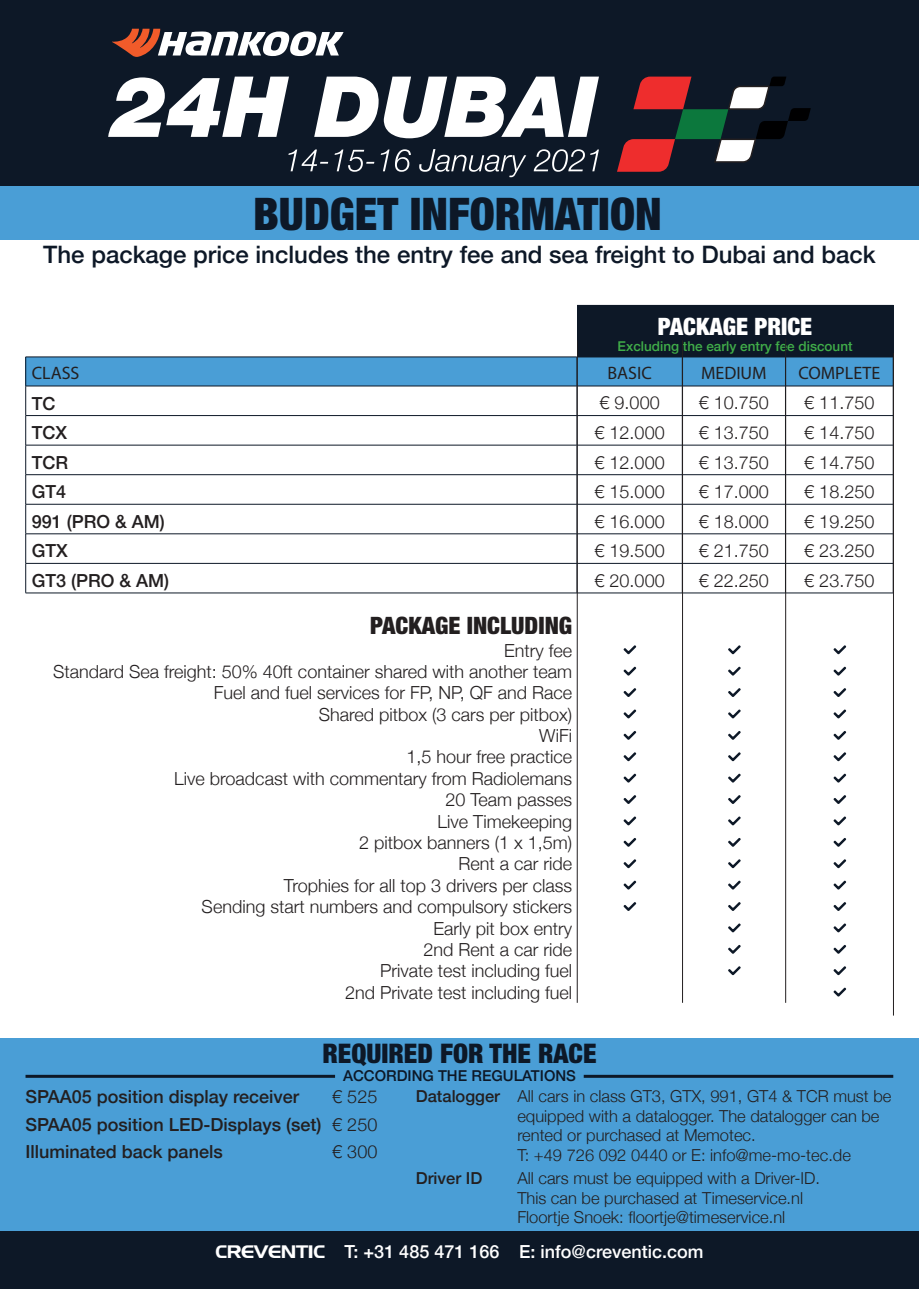
<style>
.page{position:relative;width:919px;height:1289px;background:#fff}
.page>*{position:absolute;margin:0;border:0;box-sizing:border-box;transform-origin:0 0}
.t1{font:900 condensed 45px "Helvetica Neue";color:#0d1827}
.t2{font:900 condensed 27px "Helvetica Neue";color:#0d1827}
.t3{font:500 24px "Helvetica Neue";color:#0d1827}
.t4{font:900 condensed 24px "Helvetica Neue";color:#231f20}
.t5{font:900 condensed 24px "Helvetica Neue";color:#fff}
.t6{font:300 18px "Helvetica Neue";color:#231f20}
.t7{font:500 18px "Helvetica Neue";color:#231f20}
.t8{font:500 18px "Helvetica Neue";color:#fff}
.t9{font:18px "Myriad Pro";color:#231f20}
.t10{font:300 16.5px/19.8px "Helvetica Neue";color:#231f20}
.t11{font:500 16.5px "Helvetica Neue";color:#231f20}
.t12{font:500 15px "Helvetica Neue";color:#0d1827}
.t13{font:500 13.5px "Helvetica Neue";color:#40ae49}
.s1{font-family:"Denmark";font-weight:400}
</style>
<div class="page">
<div style="left:0;top:0;width:918px;height:186px;background:#0d1827"></div>
<div style="left:0;top:1230px;width:918px;height:58px;background:#0d1827"></div>
<div style="left:0;top:186px;width:918px;height:54px;background:#4a9ed6"></div>
<svg style="left:108px;top:77px;width:181px;height:60px"></svg>
<svg style="left:314px;top:77px;width:285px;height:61px"></svg>
<svg style="left:288px;top:149px;width:40px;height:22px"></svg>
<svg style="left:334px;top:149px;width:40px;height:23px"></svg>
<svg style="left:380px;top:149px;width:9px;height:22px"></svg>
<svg style="left:395px;top:149px;width:16px;height:23px"></svg>
<svg style="left:419px;top:149px;width:107px;height:28px"></svg>
<svg style="left:533px;top:149px;width:66px;height:23px"></svg>
<svg style="left:617px;top:77px;width:193px;height:95px"></svg>
<svg style="left:112px;top:29px;width:231px;height:28px"></svg>
<div style="left:577px;top:305px;width:316px;height:52px;background:#0d1827"></div>
<div style="left:26px;top:357px;width:551px;height:29px;background:#4a9ed6"></div>
<hr style="left:682px;top:592px;width:103px;height:1px;background:#0d1827">
<hr style="left:26px;top:445px;width:550px;height:1px;background:#0d1827">
<hr style="left:26px;top:415px;width:551px;height:1px;background:#0d1827">
<hr style="left:26px;top:474px;width:551px;height:1px;background:#0d1827">
<hr style="left:26px;top:504px;width:551px;height:1px;background:#0d1827">
<hr style="left:26px;top:533px;width:551px;height:1px;background:#0d1827">
<hr style="left:26px;top:563px;width:551px;height:1px;background:#0d1827">
<hr style="left:26px;top:592px;width:551px;height:1px;background:#0d1827">
<hr style="left:577px;top:592px;width:105px;height:1px;background:#0d1827">
<hr style="left:785px;top:592px;width:108px;height:1px;background:#0d1827">
<svg style="left:25px;top:357px;width:1px;height:235px"></svg>
<svg style="left:576px;top:357px;width:317px;height:235px"></svg>
<hr style="left:26px;top:386px;width:551px;height:1px;background:#0d1827">
<hr style="left:682px;top:340px;width:1px;height:662px;background:#231f20">
<hr style="left:785px;top:338px;width:1px;height:664px;background:#231f20">
<hr style="left:893px;top:353px;width:1px;height:662px;background:#231f20">
<hr style="left:577px;top:340px;width:1px;height:662px;background:#231f20">
<div style="left:0;top:1038px;width:918px;height:192px;background:#4a9ed6"></div>
<svg style="left:623px;top:645px;width:13px;height:9px"></svg>
<svg style="left:728px;top:645px;width:12px;height:9px"></svg>
<svg style="left:833px;top:645px;width:13px;height:9px"></svg>
<svg style="left:623px;top:666px;width:13px;height:9px"></svg>
<svg style="left:728px;top:666px;width:12px;height:9px"></svg>
<svg style="left:833px;top:666px;width:13px;height:9px"></svg>
<svg style="left:623px;top:688px;width:13px;height:9px"></svg>
<svg style="left:728px;top:688px;width:12px;height:9px"></svg>
<svg style="left:833px;top:688px;width:13px;height:9px"></svg>
<svg style="left:623px;top:709px;width:13px;height:9px"></svg>
<svg style="left:728px;top:709px;width:12px;height:9px"></svg>
<svg style="left:833px;top:709px;width:13px;height:9px"></svg>
<svg style="left:623px;top:731px;width:13px;height:9px"></svg>
<svg style="left:728px;top:731px;width:12px;height:9px"></svg>
<svg style="left:833px;top:731px;width:13px;height:9px"></svg>
<svg style="left:623px;top:752px;width:13px;height:9px"></svg>
<svg style="left:728px;top:752px;width:12px;height:9px"></svg>
<svg style="left:833px;top:752px;width:13px;height:9px"></svg>
<svg style="left:623px;top:773px;width:13px;height:9px"></svg>
<svg style="left:728px;top:773px;width:12px;height:9px"></svg>
<svg style="left:833px;top:773px;width:13px;height:9px"></svg>
<svg style="left:623px;top:795px;width:13px;height:9px"></svg>
<svg style="left:728px;top:795px;width:12px;height:9px"></svg>
<svg style="left:833px;top:795px;width:13px;height:9px"></svg>
<svg style="left:623px;top:816px;width:13px;height:9px"></svg>
<svg style="left:728px;top:816px;width:12px;height:9px"></svg>
<svg style="left:833px;top:816px;width:13px;height:9px"></svg>
<svg style="left:623px;top:838px;width:13px;height:8px"></svg>
<svg style="left:728px;top:838px;width:12px;height:8px"></svg>
<svg style="left:833px;top:838px;width:13px;height:8px"></svg>
<svg style="left:833px;top:923px;width:13px;height:9px"></svg>
<svg style="left:623px;top:859px;width:13px;height:9px"></svg>
<svg style="left:728px;top:859px;width:12px;height:9px"></svg>
<svg style="left:728px;top:923px;width:12px;height:9px"></svg>
<svg style="left:833px;top:859px;width:13px;height:9px"></svg>
<svg style="left:833px;top:945px;width:13px;height:8px"></svg>
<svg style="left:623px;top:880px;width:13px;height:9px"></svg>
<svg style="left:728px;top:880px;width:12px;height:9px"></svg>
<svg style="left:728px;top:944px;width:12px;height:9px"></svg>
<svg style="left:833px;top:880px;width:13px;height:9px"></svg>
<svg style="left:833px;top:966px;width:13px;height:9px"></svg>
<svg style="left:623px;top:902px;width:13px;height:9px"></svg>
<svg style="left:728px;top:902px;width:12px;height:9px"></svg>
<svg style="left:728px;top:966px;width:12px;height:9px"></svg>
<svg style="left:833px;top:902px;width:13px;height:9px"></svg>
<svg style="left:833px;top:987px;width:13px;height:9px"></svg>
<hr style="left:583px;top:1074px;width:310px;height:3px;background:#0d1827">
<hr style="left:26px;top:1074px;width:309px;height:3px;background:#0d1827">
<hr style="left:26px;top:356px;width:551px;height:1px;background:#0d1827">
<p class="t1" style="left:253px;top:177px;width:410px">BUDGET INFORMATION</p>
<p class="t3" style="left:43px;top:235px;width:833px">The package price includes the entry fee and sea freight to Dubai and back</p>
<p class="t5" style="left:658px;top:306px;width:156px">PACKAGE PRICE</p>
<p class="t13" style="left:617px;top:335px;width:236px">Excluding the early entry fee discount</p>
<p class="t9" style="left:32px;top:361px;width:49px">CLASS</p>
<p class="t9" style="left:607px;top:361px;width:46px">BASIC</p>
<p class="t9" style="left:701px;top:361px;width:67px">MEDIUM</p>
<p class="t9" style="left:798px;top:361px;width:83px">COMPLETE</p>
<p class="t7" style="left:32px;top:388px;width:25px">TC</p>
<p class="t6" style="left:599px;top:388px;width:62px">€ 9.000</p>
<p class="t6" style="left:698px;top:388px;width:72px">€ 10.750</p>
<p class="t6" style="left:804px;top:388px;width:72px">€ 11.750</p>
<p class="t7" style="left:32px;top:418px;width:37px">TCX</p>
<p class="t6" style="left:594px;top:418px;width:72px">€ 12.000</p>
<p class="t6" style="left:698px;top:418px;width:72px">€ 13.750</p>
<p class="t6" style="left:804px;top:418px;width:72px">€ 14.750</p>
<p class="t7" style="left:32px;top:448px;width:38px">TCR</p>
<p class="t6" style="left:594px;top:447px;width:72px">€ 12.000</p>
<p class="t6" style="left:698px;top:447px;width:72px">€ 13.750</p>
<p class="t6" style="left:804px;top:447px;width:72px">€ 14.750</p>
<p class="t7" style="left:32px;top:477px;width:36px">GT4</p>
<p class="t6" style="left:594px;top:477px;width:72px">€ 15.000</p>
<p class="t6" style="left:698px;top:477px;width:72px">€ 17.000</p>
<p class="t6" style="left:804px;top:477px;width:72px">€ 18.250</p>
<p class="t7" style="left:32px;top:507px;width:135px">991 (PRO &amp; AM)</p>
<p class="t6" style="left:594px;top:507px;width:72px">€ 16.000</p>
<p class="t6" style="left:698px;top:507px;width:72px">€ 18.000</p>
<p class="t6" style="left:804px;top:507px;width:72px">€ 19.250</p>
<p class="t7" style="left:32px;top:536px;width:37px">GTX</p>
<p class="t6" style="left:594px;top:536px;width:72px">€ 19.500</p>
<p class="t6" style="left:698px;top:536px;width:72px">€ 21.750</p>
<p class="t6" style="left:804px;top:536px;width:72px">€ 23.250</p>
<p class="t7" style="left:32px;top:566px;width:139px">GT3 (PRO &amp; AM)</p>
<p class="t6" style="left:594px;top:566px;width:72px">€ 20.000</p>
<p class="t6" style="left:698px;top:566px;width:72px">€ 22.250</p>
<p class="t6" style="left:804px;top:566px;width:72px">€ 23.750</p>
<p class="t4" style="left:370px;top:605px;width:203px">PACKAGE INCLUDING</p>
<p class="t6" style="left:504px;top:635px;width:70px">Entry fee</p>
<p class="t6" style="left:53px;top:657px;width:520px">Standard Sea freight: 50% 40ft container shared with another team</p>
<p class="t6" style="left:214px;top:678px;width:360px">Fuel and fuel services for FP, NP, QF and Race</p>
<p class="t6" style="left:318px;top:699px;width:255px">Shared pitbox (3 cars per pitbox)</p>
<p class="t6" style="left:539px;top:721px;width:35px">WiFi</p>
<p class="t6" style="left:406px;top:742px;width:167px">1,5 hour free practice</p>
<p class="t6" style="left:174px;top:764px;width:399px">Live broadcast with commentary from Radiolemans</p>
<p class="t6" style="left:445px;top:785px;width:128px">20 Team passes</p>
<p class="t6" style="left:437px;top:806px;width:136px">Live Timekeeping</p>
<p class="t6" style="left:359px;top:828px;width:215px">2 pitbox banners (1 x 1,5m)</p>
<p class="t6" style="left:458px;top:849px;width:115px">Rent a car ride</p>
<p class="t6" style="left:284px;top:870px;width:290px">Trophies for all top 3 drivers per class</p>
<p class="t6" style="left:202px;top:892px;width:372px">Sending start numbers and compulsory stickers</p>
<p class="t6" style="left:433px;top:913px;width:140px">Early pit box entry</p>
<p class="t6" style="left:423px;top:935px;width:150px">2nd Rent a car ride</p>
<p class="t6" style="left:380px;top:956px;width:194px">Private test including fuel</p>
<p class="t6" style="left:345px;top:977px;width:229px">2nd Private test including fuel</p>
<p class="t2" style="left:322px;top:1031px;width:276px">REQUIRED FOR THE RACE</p>
<p class="t12" style="left:343px;top:1063px;width:234px">ACCORDING THE REGULATIONS</p>
<p class="t11" style="left:416px;top:1082px;width:86px">Datalogger</p>
<p class="t10" style="left:517px;top:1084px;width:375px">All cars in class GT3, GTX, 991, GT4 &amp; TCR must be equipped with a datalogger. The datalogger can be rented or purchased at Memotec.<br>T: +49 726 092 0440 or E: info@me-mo-tec.de</p>
<p class="t10" style="left:517px;top:1166px;width:304px">All cars must be equipped with a Driver-ID.<br>This can be purchased at Timeservice.nl<br>Floortje Snoek: floortje@timeservice.nl</p>
<p class="t7" style="left:26px;top:1082px;width:275px">SPAA05 position display receiver</p>
<p class="t6" style="left:332px;top:1082px;width:47px">€ 525</p>
<p class="t6" style="left:332px;top:1109px;width:47px">€ 250</p>
<p class="t7" style="left:26px;top:1109px;width:297px">SPAA05 position LED-Displays (set)</p>
<p class="t7" style="left:26px;top:1137px;width:199px">Illuminated back panels</p>
<p class="t6" style="left:332px;top:1136px;width:47px">€ 300</p>
<p class="t11" style="left:416px;top:1164px;width:68px">Driver ID</p>
<p class="t8" style="left:215px;top:1236px;width:489px"><span class="s1">CREVENTIC</span> T: +31 485 471 166 E: info@creventic.com</p>
</div>
